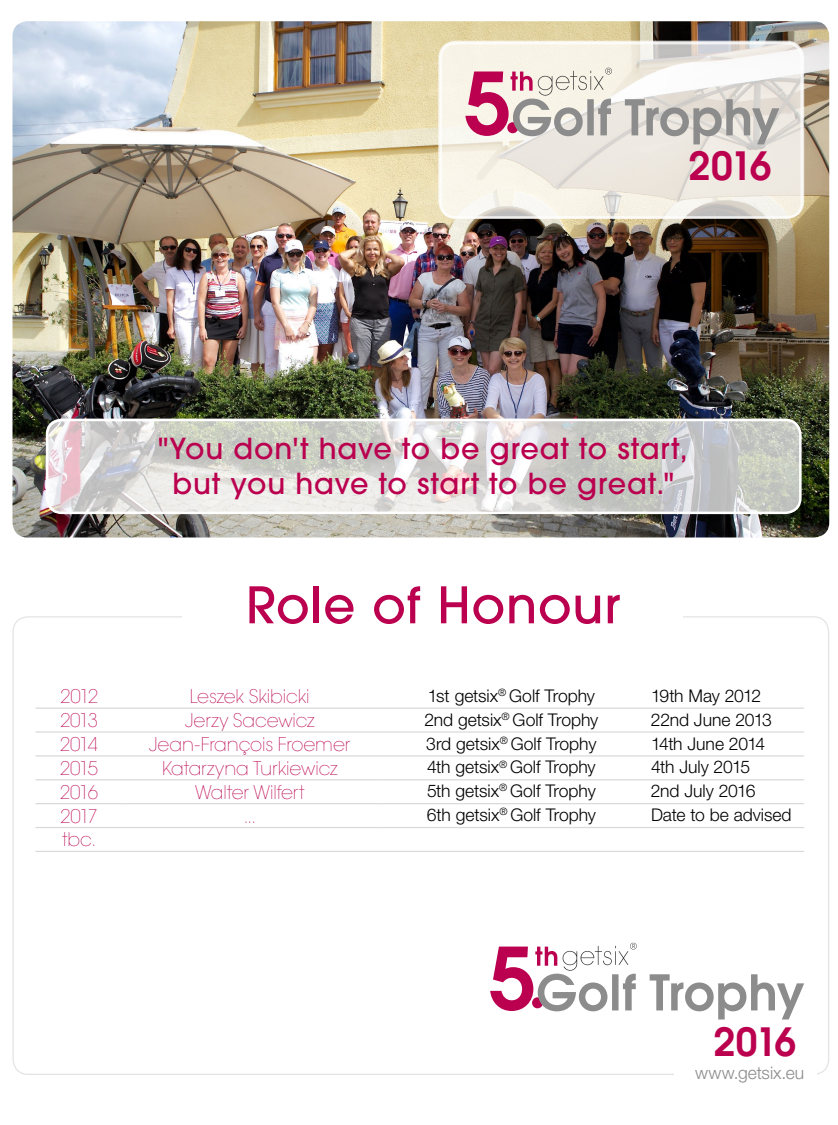
<style>
.page{position:relative;width:838px;height:1125px;background:#fff}
.page>*{position:absolute;margin:0;border:0;box-sizing:border-box;transform-origin:0 0}
.t1{font:85px "Avant Garde Gothic Dm ITC";color:#ba004e}
.t2{font:50px "Avant Garde Gothic Md ITC";letter-spacing:.015em;color:#ba004e}
.t3{font:38.75px "Avant Garde Gothic Dm ITC";letter-spacing:-.055em;color:#ba004e}
.t4{font:28.75px/34.5px "Avant Garde Gothic Md ITC";letter-spacing:.03em;color:#ba004e;text-align:center}
.t5{font:18.75px "Avant Garde Gothic Ex Lt ITC";letter-spacing:-.005em;color:#ba004e}
.t6{font:300 17.5px "Helvetica Neue LT Pro";letter-spacing:-.005em;color:#000}
.t7{font:300 17.5px "Helvetica Neue LT Pro";color:#8c8c8c}
</style>
<div class="page">
<img style="left:12px;top:21px;width:817px;height:517px">
<svg style="left:441px;top:43px;width:360px;height:173px;background:#f0ece3"></svg>
<div style="left:438px;top:41px;width:366px;height:178px;border:5px solid #fff;border-radius:15px"></div>
<div style="left:439px;top:42px;width:363px;height:177px;border:2px solid #fff;border-radius:15px"></div>
<svg style="left:507px;top:68px;width:272px;height:76px"></svg>
<svg style="left:46px;top:419px;width:754px;height:94px;background:#d6d5d2"></svg>
<div style="left:46px;top:419px;width:755px;height:95px;border:2px solid #fff;border-radius:15px"></div>
<hr style="left:35px;top:708px;width:88px;height:1px;background:#dadada">
<hr style="left:123px;top:708px;width:254px;height:1px;background:#dadada">
<hr style="left:377px;top:708px;width:269px;height:1px;background:#dadada">
<hr style="left:646px;top:708px;width:158px;height:1px;background:#dadada">
<hr style="left:35px;top:731px;width:88px;height:2px;background:#dadada">
<hr style="left:123px;top:731px;width:254px;height:2px;background:#dadada">
<hr style="left:377px;top:731px;width:269px;height:2px;background:#dadada">
<hr style="left:646px;top:731px;width:158px;height:2px;background:#dadada">
<hr style="left:35px;top:755px;width:88px;height:2px;background:#dadada">
<hr style="left:123px;top:755px;width:254px;height:2px;background:#dadada">
<hr style="left:377px;top:755px;width:269px;height:2px;background:#dadada">
<hr style="left:646px;top:755px;width:158px;height:2px;background:#dadada">
<hr style="left:35px;top:779px;width:88px;height:1px;background:#dadada">
<hr style="left:123px;top:779px;width:254px;height:1px;background:#dadada">
<hr style="left:377px;top:779px;width:269px;height:1px;background:#dadada">
<hr style="left:646px;top:779px;width:158px;height:1px;background:#dadada">
<hr style="left:35px;top:803px;width:88px;height:1px;background:#dadada">
<hr style="left:123px;top:803px;width:254px;height:1px;background:#dadada">
<hr style="left:377px;top:803px;width:269px;height:1px;background:#dadada">
<hr style="left:646px;top:803px;width:158px;height:1px;background:#dadada">
<hr style="left:35px;top:827px;width:88px;height:1px;background:#dadada">
<hr style="left:123px;top:827px;width:254px;height:1px;background:#dadada">
<hr style="left:377px;top:827px;width:269px;height:1px;background:#dadada">
<hr style="left:646px;top:827px;width:158px;height:1px;background:#dadada">
<hr style="left:35px;top:851px;width:88px;height:1px;background:#dadada">
<hr style="left:123px;top:851px;width:254px;height:1px;background:#dadada">
<hr style="left:377px;top:851px;width:269px;height:1px;background:#dadada">
<hr style="left:646px;top:851px;width:158px;height:1px;background:#dadada">
<svg style="left:532px;top:943px;width:272px;height:77px"></svg>
<h1 class="t1" style="left:463px;top:49px;width:49px">5</h1>
<h3 class="t3" style="left:688px;top:141px;width:84px">2016</h3>
<h3 class="t4" style="left:158px;top:431px;width:530px">"You don't have to be great to start, but you have to start to be great."</h3>
<h2 class="t2" style="left:246px;top:573px;width:376px">Role of Honour</h2>
<p class="t5" style="left:60px;top:685px;width:40px">2012</p>
<p class="t5" style="left:190px;top:685px;width:121px">Leszek Skibicki</p>
<p class="t6" style="left:428px;top:685px;width:169px">1st getsix<sup>®</sup> Golf Trophy</p>
<p class="t6" style="left:651px;top:685px;width:112px">19th May 2012</p>
<p class="t5" style="left:60px;top:709px;width:40px">2013</p>
<p class="t5" style="left:185px;top:709px;width:131px">Jerzy Sacewicz</p>
<p class="t6" style="left:424px;top:709px;width:175px">2nd getsix<sup>®</sup> Golf Trophy</p>
<p class="t6" style="left:651px;top:709px;width:122px">22nd June 2013</p>
<p class="t5" style="left:60px;top:733px;width:40px">2014</p>
<p class="t5" style="left:149px;top:733px;width:203px">Jean-François Froemer</p>
<p class="t6" style="left:426px;top:733px;width:172px">3rd getsix<sup>®</sup> Golf Trophy</p>
<p class="t6" style="left:651px;top:733px;width:116px">14th June 2014</p>
<p class="t5" style="left:60px;top:757px;width:40px">2015</p>
<p class="t5" style="left:162px;top:757px;width:177px">Katarzyna Turkiewicz</p>
<p class="t6" style="left:427px;top:756px;width:170px">4th getsix<sup>®</sup> Golf Trophy</p>
<p class="t6" style="left:651px;top:756px;width:101px">4th July 2015</p>
<p class="t5" style="left:60px;top:780px;width:40px">2016</p>
<p class="t5" style="left:195px;top:780px;width:111px">Walter Wilfert</p>
<p class="t6" style="left:427px;top:780px;width:170px">5th getsix<sup>®</sup> Golf Trophy</p>
<p class="t6" style="left:651px;top:780px;width:106px">2nd July 2016</p>
<p class="t5" style="left:60px;top:804px;width:39px">2017</p>
<p class="t5" style="left:243px;top:804px;width:14px">...</p>
<p class="t6" style="left:427px;top:804px;width:171px">6th getsix<sup>®</sup> Golf Trophy</p>
<p class="t6" style="left:651px;top:804px;width:142px">Date to be advised</p>
<p class="t5" style="left:62px;top:828px;width:36px">tbc.</p>
<h1 class="t1" style="left:488px;top:924px;width:49px">5</h1>
<h3 class="t3" style="left:713px;top:1017px;width:84px">2016</h3>
<p class="t7" style="left:695px;top:1062px;width:111px">www.getsix.eu</p>
</div>
